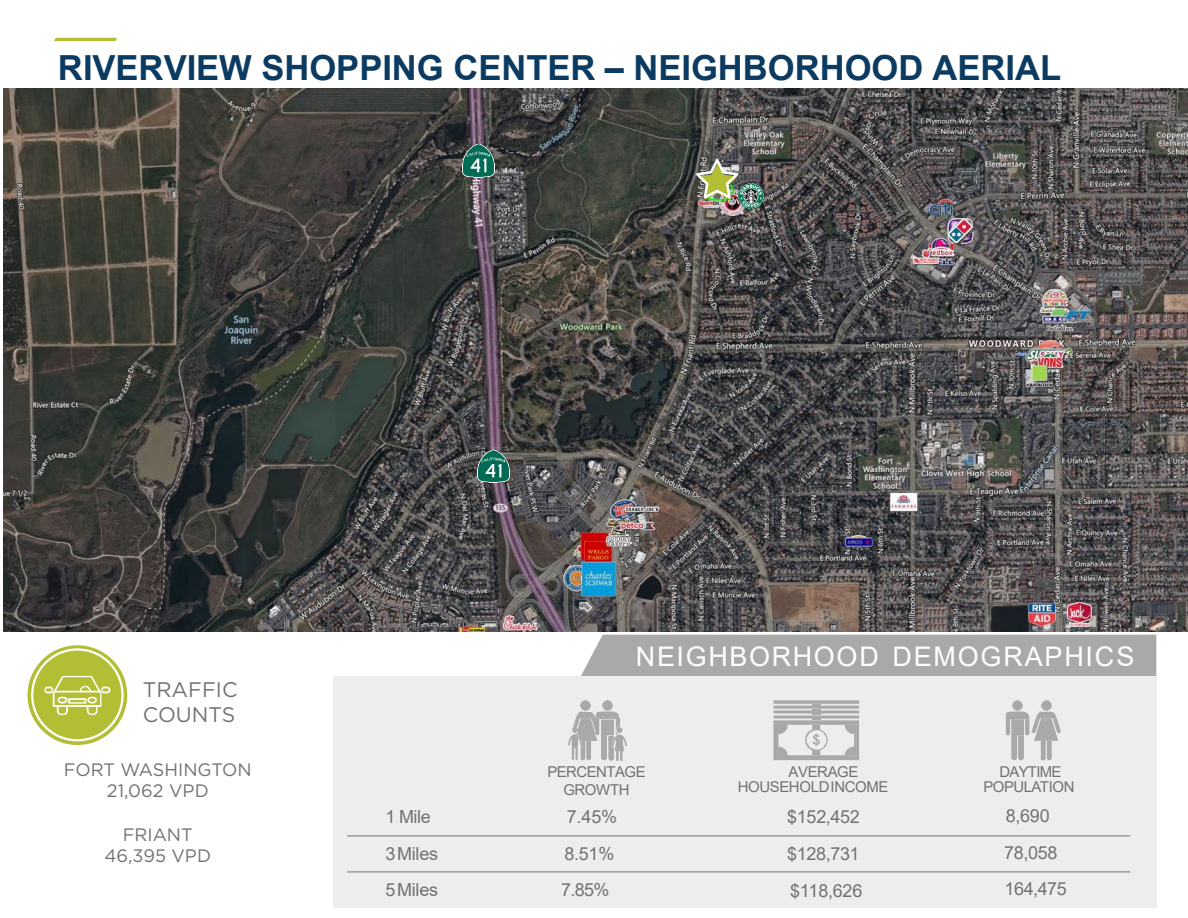
<style>
.page{position:relative;width:1188px;height:918px;background:#fff}
.page>*{position:absolute;margin:0;border:0;box-sizing:border-box;transform-origin:0 0}
.t1{font:700 34.5px "Arial";color:#0b3b61}
.t2{font:27px "Arial";letter-spacing:.065em;color:#fff}
.t3{font:21px/25.2px "Gotham";color:#707271}
.t4{font:18px "Arial";letter-spacing:-.015em;color:#707372}
.t5{font:18px "Gotham";color:#707271}
.t6{font:15px/15.1px "Arial";letter-spacing:-.03em;color:#707372;text-align:center}
</style>
<div class="page">
<img style="left:3px;top:89px;width:1185px;height:543px">
<img style="left:692px;top:157px;width:50px;height:45px">
<svg style="left:54px;top:38px;width:63px;height:3px"></svg>
<img style="left:462px;top:144px;width:32px;height:33px">
<img style="left:478px;top:449px;width:32px;height:34px">
<img style="left:737px;top:182px;width:27px;height:27px">
<div style="left:580px;top:635px;width:576px;height:42px;background:#aaa9aa"></div>
<div style="left:333px;top:677px;width:823px;height:231px;background:#eeedec"></div>
<img style="left:568px;top:728px;width:5px;height:32px">
<svg style="left:573px;top:701px;width:46px;height:59px"></svg>
<img style="left:613px;top:728px;width:13px;height:32px">
<svg style="left:774px;top:700px;width:85px;height:4px"></svg>
<svg style="left:773px;top:704px;width:86px;height:56px"></svg>
<svg style="left:1006px;top:701px;width:55px;height:59px"></svg>
<hr style="left:347px;top:836px;width:783px;height:1px;background:#707372">
<hr style="left:347px;top:872px;width:783px;height:1px;background:#707372">
<div style="left:28px;top:645px;width:99px;height:100px;background:#b3be35;border-radius:50%"></div>
<svg style="left:31px;top:648px;width:93px;height:93px"></svg>
<h1 class="t1" style="left:58px;top:44px;width:1005px">RIVERVIEW SHOPPING CENTER – NEIGHBORHOOD AERIAL</h1>
<p class="t3" style="left:143px;top:676px;width:96px">TRAFFIC<br>COUNTS</p>
<p class="t5" style="left:64px;top:758px;width:190px">FORT WASHINGTON</p>
<p class="t5" style="left:107px;top:780px;width:103px">21,062 VPD</p>
<p class="t5" style="left:123px;top:823px;width:72px">FRIANT</p>
<p class="t5" style="left:104px;top:844px;width:108px">46,395 VPD</p>
<p class="t4" style="left:385px;top:804px;width:47px">1 Mile</p>
<p class="t4" style="left:385px;top:841px;width:54px">3Miles</p>
<p class="t4" style="left:385px;top:877px;width:54px">5Miles</p>
<p class="t2" style="left:636px;top:638px;width:500px">NEIGHBORHOOD DEMOGRAPHICS</p>
<p class="t6" style="left:548px;top:763px;width:100px;line-height:18px">PERCENTAGE<br>GROWTH</p>
<p class="t4" style="left:567px;top:804px;width:52px">7.45%</p>
<p class="t4" style="left:565px;top:841px;width:51px">8.51%</p>
<p class="t4" style="left:561px;top:877px;width:50px">7.85%</p>
<p class="t6" style="left:738px;top:764px;width:152px;text-align:left;text-indent:51px">AVERAGE<br>HOUSEHOLDINCOME</p>
<p class="t4" style="left:787px;top:805px;width:74px">$152,452</p>
<p class="t4" style="left:787px;top:841px;width:74px">$128,731</p>
<p class="t4" style="left:790px;top:878px;width:74px">$118,626</p>
<p class="t6" style="left:983px;top:764px;width:93px">DAYTIME<br>POPULATION</p>
<p class="t4" style="left:1006px;top:803px;width:45px">8,690</p>
<p class="t4" style="left:1004px;top:840px;width:55px">78,058</p>
<p class="t4" style="left:1005px;top:877px;width:64px">164,475</p>
</div>
